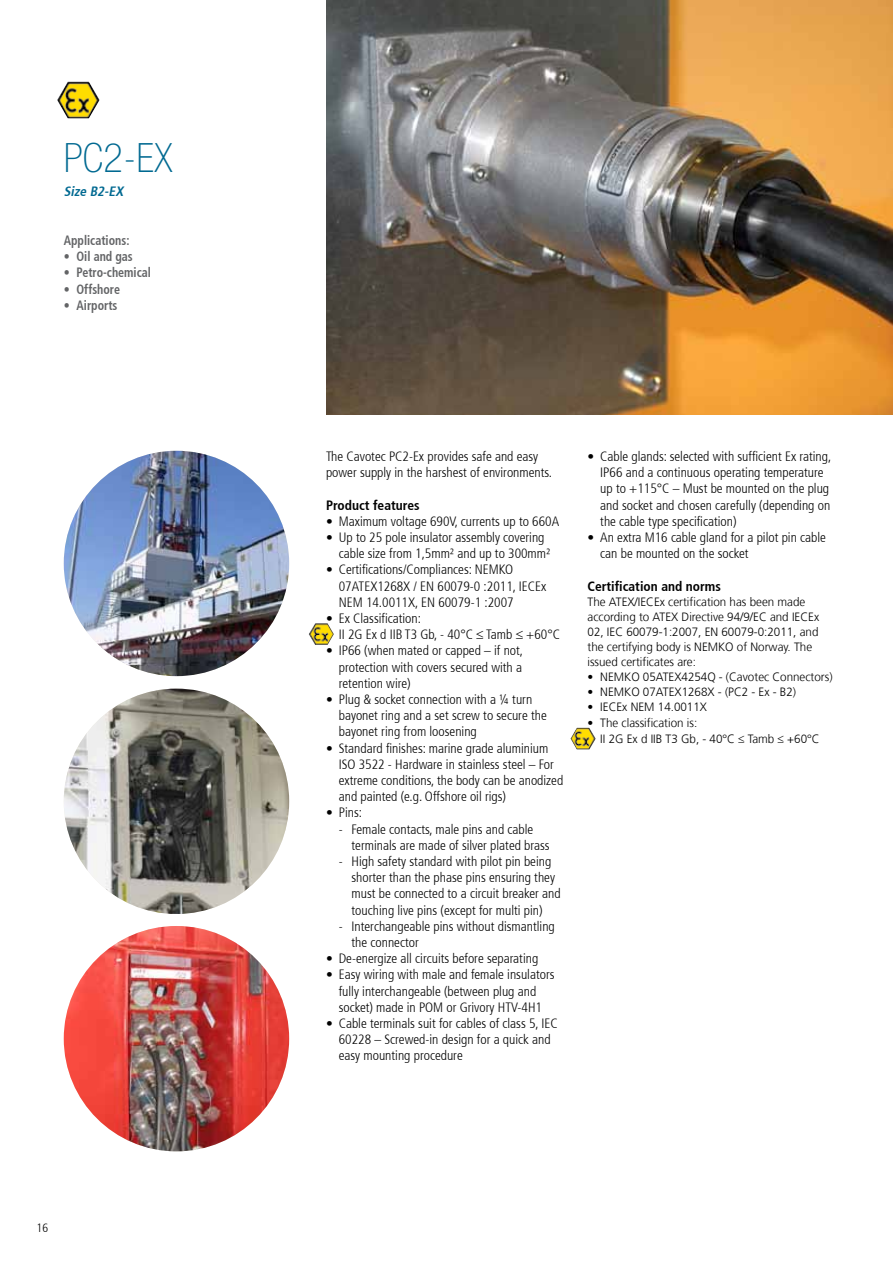
<style>
.page{position:relative;width:893px;height:1263px;background:#fff}
.page>*{position:absolute;margin:0;border:0;box-sizing:border-box;transform-origin:0 0}
.t1{font:100 condensed 40.5px "Helvetica Neue LT Pro";color:#006991}
.t2{font:300 condensed 13.5px/16.2px "Frutiger 47";color:#000}
.t3{font:700 condensed 13.5px "Frutiger 67";color:#636466;scale:.89 1}
.t4{font:700 condensed 13.5px "Frutiger 67";color:#000}
.t5{font:italic 700 condensed 13.5px "Frutiger 67";color:#006991}
.t6{font:300 12px/15px "Frutiger";color:#000}
.t7{font:300 condensed 12px "Frutiger 47";color:#000}
</style>
<div class="page">
<img style="left:64px;top:451px;width:225px;height:225px;border-radius:113px">
<img style="left:64px;top:689px;width:225px;height:225px;border-radius:113px">
<img style="left:64px;top:926px;width:225px;height:225px;border-radius:113px">
<img style="left:326px;top:0;width:567px;height:415px">
<img style="left:57px;top:82px;width:43px;height:36px">
<img style="left:570px;top:728px;width:26px;height:21px">
<img style="left:309px;top:623px;width:25px;height:22px">
<h1 class="t1" style="left:64px;top:136px;width:111px">PC2-EX</h1>
<p class="t5" style="left:64px;top:184px;width:64px">Size B2-EX</p>
<p class="t3" style="left:64px;top:232px;width:75px">Applications:</p>
<p class="t3" style="left:64px;top:248px;width:79px">• Oil and gas</p>
<p class="t3" style="left:64px;top:265px;width:99px">• Petro-chemical</p>
<p class="t3" style="left:64px;top:281px;width:65px">• Offshore</p>
<p class="t3" style="left:64px;top:297px;width:62px">• Airports</p>
<p class="t7" style="left:36px;top:1221px;width:13px">16</p>
<p class="t2" style="left:326px;top:448px;width:228px">The Cavotec PC2-Ex provides safe and easy power supply in the harshest of environments.</p>
<p class="t4" style="left:326px;top:497px;width:95px">Product features</p>
<p class="t2" style="left:326px;top:513px;width:235px">• Maximum voltage 690V, currents up to 660A</p>
<p class="t2" style="left:339px;top:529px;width:213px;text-indent:-13px">• Up to 25 pole insulator assembly covering cable size from 1,5mm² and up to 300mm²</p>
<p class="t2" style="left:339px;top:562px;width:209px;text-indent:-13px">• Certifications/Compliances: NEMKO<br>07ATEX1268X / EN 60079-0 :2011, IECEx<br>NEM 14.0011X, EN 60079-1 :2007</p>
<p class="t2" style="left:339px;top:610px;width:223px;text-indent:-13px">• Ex Classification:<br>II 2G Ex d IIB T3 Gb, - 40°C ≤ Tamb ≤ +60°C</p>
<p class="t2" style="left:339px;top:643px;width:186px;text-align:justify;text-indent:-13px">• IP66 (when mated or capped – if not, protection with covers secured with a retention wire)</p>
<p class="t2" style="left:339px;top:691px;width:209px;text-indent:-13px">• Plug &amp; socket connection with a ¼ turn bayonet ring and a set screw to secure the bayonet ring from loosening</p>
<p class="t2" style="left:339px;top:740px;width:226px;text-indent:-13px">• Standard finishes: marine grade aluminium ISO 3522 - Hardware in stainless steel – For extreme conditions, the body can be anodized and painted (e.g. Offshore oil rigs)</p>
<p class="t2" style="left:326px;top:805px;width:38px">• Pins:</p>
<p class="t2" style="left:352px;top:821px;width:200px;text-indent:-13px">- Female contacts, male pins and cable terminals are made of silver plated brass</p>
<p class="t2" style="left:352px;top:853px;width:211px;text-indent:-13px">- High safety standard with pilot pin being shorter than the phase pins ensuring they must be connected to a circuit breaker and touching live pins (except for multi pin)</p>
<p class="t2" style="left:352px;top:918px;width:205px;text-indent:-13px">- Interchangeable pins without dismantling the connector</p>
<p class="t2" style="left:326px;top:950px;width:214px">• De-energize all circuits before separating</p>
<p class="t2" style="left:326px;top:967px;width:230px;text-align:center">• Easy wiring with male and female insulators fully interchangeable (between plug and socket) made in POM or Grivory HTV-4H1</p>
<p class="t2" style="left:339px;top:1015px;width:220px;text-indent:-13px">• Cable terminals suit for cables of class 5, IEC<br>60228 – Screwed-in design for a quick and easy mounting procedure</p>
<p class="t2" style="left:600px;top:448px;width:232px;text-indent:-13px">• Cable glands: selected with sufficient Ex rating, IP66 and a continuous operating temperature up to +115°C – Must be mounted on the plug and socket and chosen carefully (depending on the cable type specification)</p>
<p class="t2" style="left:600px;top:529px;width:227px;text-indent:-13px">• An extra M16 cable gland for a pilot pin cable can be mounted on the socket</p>
<p class="t4" style="left:587px;top:578px;width:135px">Certification and norms</p>
<p class="t6" style="left:587px;top:594px;width:233px">The ATEX/IECEx certification has been made according to ATEX Directive 94/9/EC and IECEx 02, IEC 60079-1:2007, EN 60079-0:2011, and the certifying body is NEMKO of Norway. The issued certificates are:</p>
<p class="t6" style="left:587px;top:669px;width:247px">• NEMKO 05ATEX4254Q - (Cavotec Connectors)</p>
<p class="t6" style="left:587px;top:684px;width:210px">• NEMKO 07ATEX1268X - (PC2 - Ex - B2)</p>
<p class="t6" style="left:587px;top:699px;width:121px">• IECEx NEM 14.0011X</p>
<p class="t6" style="left:600px;top:715px;width:221px;line-height:16.2px;text-indent:-13px">• The classification is:<br>II 2G Ex d IIB T3 Gb, - 40°C ≤ Tamb ≤ +60°C</p>
</div>
